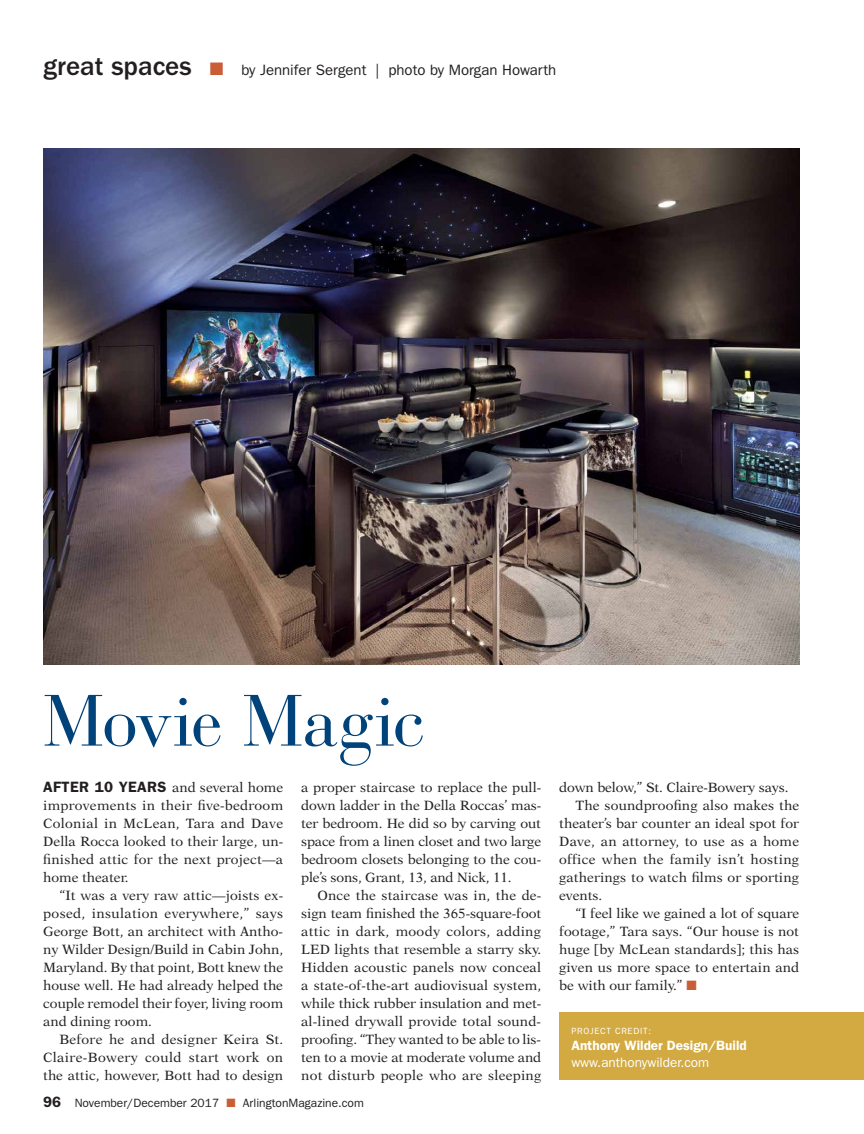
<style>
.page{position:relative;width:864px;height:1134px;background:#fff}
.page>*{position:absolute;margin:0;border:0;box-sizing:border-box;transform-origin:0 0}
.t1{font:72px "Bauer Bodoni Std";letter-spacing:-.015em;color:#00427a}
.t2{font:15px "ITC Franklin Gothic Std";color:#231f20}
.t3{font:13.5px/18px "New Aster LT Std";letter-spacing:.005em;color:#231f20;text-align:justify}
.t4{font:13.5px "New Aster LT Std";letter-spacing:.025em;color:#231f20}
.t5{font:600 13.5px "ITC Franklin Gothic Std";color:#fff}
.t6{font:13.5px "ITC Franklin Gothic Std";color:#fff}
.t7{font:12px "ITC Franklin Gothic Std";color:#231f20}
.t8{font:9px "ITC Franklin Gothic Std";letter-spacing:.08em;color:#fff}
.s1{font-weight:500;font-size:27px}
.s2{color:#c85d36}
.s3{font-family:"ITC Franklin Gothic Std";font-weight:600;font-size:15px}
.s4{font-weight:600;font-size:15px}
</style>
<div class="page">
<div style="left:559px;top:1012px;width:305px;height:68px;background:#d2aa41"></div>
<img style="left:43px;top:148px;width:756px;height:516px">
<p class="t2" style="left:43px;top:61px;width:515px"><span class="s1">great spaces</span> <span class="s2">■</span> by Jennifer Sergent | photo by Morgan Howarth</p>
<h1 class="t1" style="left:43px;top:678px;width:383px">Movie Magic</h1>
<p class="t3" style="left:43px;top:778px;width:242px"><span class="s3">AFTER 10 YEARS</span> and several home improvements in their five-bedroom Colonial in McLean, Tara and Dave Della Rocca looked to their large, un&shy;finished attic for the next project—a home theater.</p>
<p class="t3" style="left:43px;top:886px;width:242px;text-indent:16px">“It was a very raw attic—joists ex&shy;posed, insulation everywhere,” says George Bott, an architect with Antho&shy;ny Wilder Design/Build in Cabin John, Maryland. By that point, Bott knew the house well. He had already helped the couple remodel their foyer, living room and dining room.</p>
<p class="t3" style="left:43px;top:1030px;width:242px;text-indent:16px">Before he and designer Keira St.<br>Claire-Bowery could start work on the attic, however, Bott had to design</p>
<p class="t3" style="left:301px;top:778px;width:242px">a proper staircase to replace the pull&shy;down ladder in the Della Roccas’ mas&shy;ter bedroom. He did so by carving out space from a linen closet and two large bedroom closets belonging to the cou&shy;ple’s sons, Grant, 13, and Nick, 11.</p>
<p class="t3" style="left:301px;top:886px;width:242px;text-indent:16px">Once the staircase was in, the de&shy;sign team finished the 365-square-foot attic in dark, moody colors, adding LED lights that resemble a starry sky.<br>Hidden acoustic panels now conceal a state-of-the-art audiovisual system, while thick rubber insulation and met&shy;al-lined drywall provide total sound&shy;proofing. “They wanted to be able to lis&shy;ten to a movie at moderate volume and not disturb people who are sleeping</p>
<p class="t7" style="left:43px;top:1096px;width:322px"><span class="s4">96</span> November/December 2017 <span class="s2">■</span> ArlingtonMagazine.com</p>
<p class="t3" style="left:559px;top:778px;width:231px">down below,” St. Claire-Bowery says.</p>
<p class="t3" style="left:575px;top:796px;width:225px">The soundproofing also makes the</p>
<p class="t3" style="left:559px;top:814px;width:241px">theater’s bar counter an ideal spot for</p>
<p class="t3" style="left:559px;top:832px;width:241px">Dave, an attorney, to use as a home</p>
<p class="t4" style="left:559px;top:851px;width:242px">office when the family isn’t hosting</p>
<p class="t3" style="left:559px;top:868px;width:241px">gatherings to watch films or sporting</p>
<p class="t3" style="left:559px;top:886px;width:44px">events.</p>
<p class="t3" style="left:575px;top:904px;width:225px">“I feel like we gained a lot of square</p>
<p class="t3" style="left:559px;top:922px;width:241px">footage,” Tara says. “Our house is not</p>
<p class="t3" style="left:559px;top:940px;width:242px">huge [by McLean standards]; this has</p>
<p class="t3" style="left:559px;top:958px;width:241px">given us more space to entertain and</p>
<p class="t3" style="left:559px;top:976px;width:139px">be with our family.” <span class="s2">■</span></p>
<p class="t8" style="left:571px;top:1025px;width:81px">PROJECT CREDIT:</p>
<p class="t5" style="left:571px;top:1038px;width:177px">Anthony Wilder Design/Build</p>
<p class="t6" style="left:571px;top:1054px;width:139px">www.anthonywilder.com</p>
</div>
